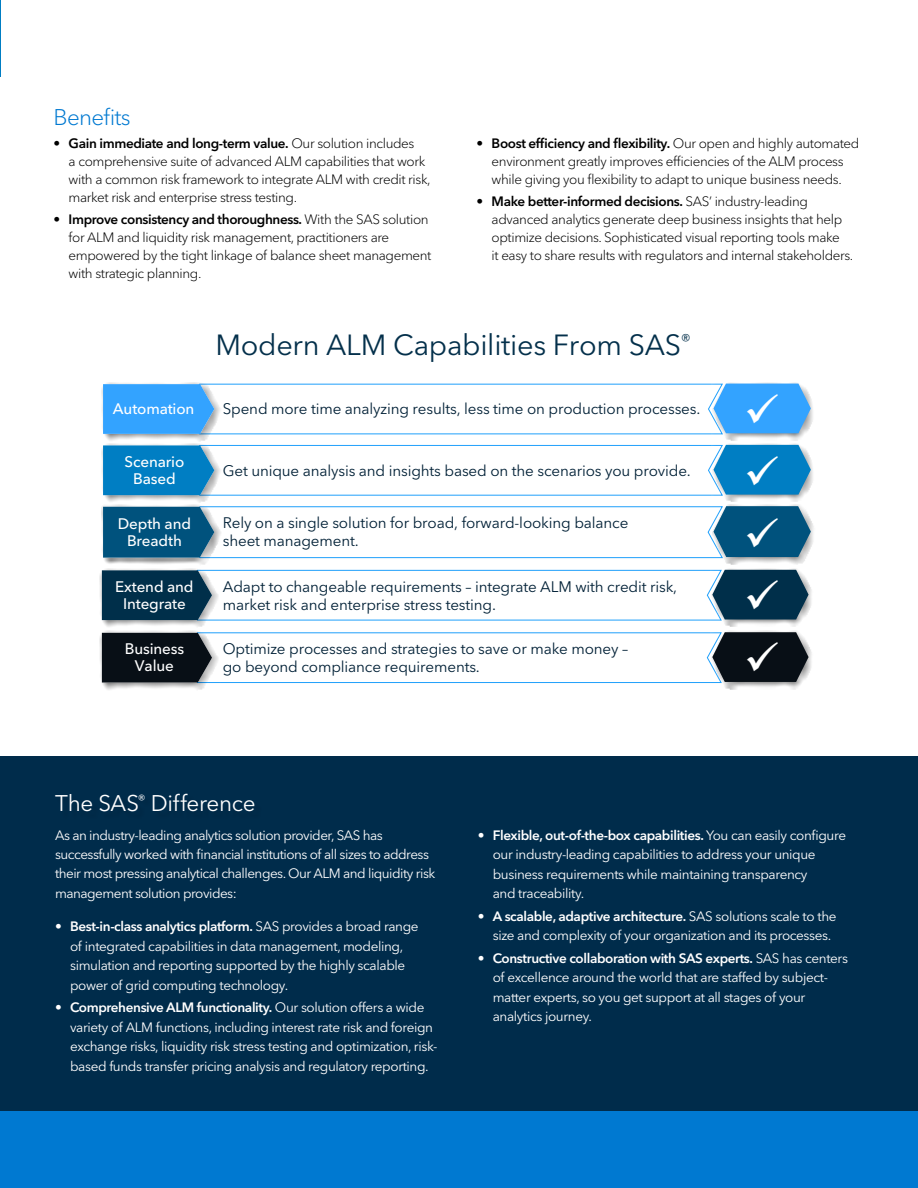
<style>
.page{position:relative;width:918px;height:1188px;background:#fff}
.page>*{position:absolute;margin:0;border:0;box-sizing:border-box;transform-origin:0 0}
.t1{font:28.95px "Avenir Next W1 G";letter-spacing:-.01em;color:#04304b}
.Challenges_Box_Headl{font:22.5px "Avenir Next W1 G";letter-spacing:-.015em;color:#fff}
.Subhead-1_Cobalt_bas{font:300 22.5px "Avenir Next W1 G";letter-spacing:-.03em;color:#0079d1}
.t2{font:15.15px/18.1px "Avenir Next W1 G";letter-spacing:-.01em;color:#012036}
.t3{font:500 15.15px/17.1px "Avenir Next W1 G";letter-spacing:-.01em;color:#fff;text-align:center}
.Body{font:13.5px/19.5px "Avenir Next W1 G";letter-spacing:-.03em;color:#fff}
.t4{font:300 13.5px/18px "Avenir Next W1 G";letter-spacing:-.025em;color:#000}
.s1{font-weight:600}
</style>
<div class="page">
<hr style="left:0;top:0;width:1px;height:76px;background:#007dc3">
<div style="left:0;top:756px;width:918px;height:356px;background:#002c4b"></div>
<div style="left:0;top:1112px;width:918px;height:76px;background:#0079d1"></div>
<img style="left:101px;top:444px;width:122px;height:119px">
<img style="left:101px;top:382px;width:112px;height:64px">
<img style="left:725px;top:382px;width:88px;height:59px">
<img style="left:113px;top:443px;width:92px;height:62px">
<img style="left:711px;top:443px;width:103px;height:122px">
<img style="left:107px;top:505px;width:103px;height:60px">
<img style="left:99px;top:568px;width:106px;height:122px">
<img style="left:109px;top:568px;width:96px;height:64px">
<img style="left:724px;top:568px;width:88px;height:59px">
<img style="left:111px;top:630px;width:92px;height:60px">
<img style="left:724px;top:630px;width:88px;height:60px">
<svg style="left:103px;top:383px;width:708px;height:52px"></svg>
<svg style="left:103px;top:445px;width:708px;height:51px"></svg>
<svg style="left:103px;top:506px;width:708px;height:53px"></svg>
<svg style="left:102px;top:569px;width:707px;height:52px"></svg>
<svg style="left:102px;top:632px;width:707px;height:52px"></svg>
<h2 class="Subhead-1_Cobalt_bas" style="left:54px;top:104px;width:79px">Benefits</h2>
<p class="t4" style="left:69px;top:134px;width:364px;text-indent:-15px"><span class="s1">• Gain immediate and long-term value.</span> Our solution includes<br>a comprehensive suite of advanced ALM capabilities that work with a common risk framework to integrate ALM with credit risk, market risk and enterprise stress testing.</p>
<p class="t4" style="left:69px;top:211px;width:364px;text-indent:-15px"><span class="s1">• Improve consistency and thoroughness.</span> With the SAS solution for ALM and liquidity risk management, practitioners are empowered by the tight linkage of balance sheet management with strategic planning.</p>
<p class="t4" style="left:477px;top:134px;width:384px;text-align:center"><span class="s1">• Boost efficiency and flexibility.</span> Our open and highly automated environment greatly improves efficiencies of the ALM process while giving you flexibility to adapt to unique business needs.</p>
<p class="t4" style="left:492px;top:193px;width:363px;text-indent:-15px"><span class="s1">• Make better-informed decisions.</span> SAS’ industry-leading advanced analytics generate deep business insights that help optimize decisions. Sophisticated visual reporting tools make<br>it easy to share results with regulators and internal stakeholders.</p>
<h1 class="t1" style="left:215px;top:328px;width:477px">Modern ALM Capabilities From SAS<sup>®</sup></h1>
<p class="t3" style="left:113px;top:400px;width:83px">Automation</p>
<p class="t2" style="left:223px;top:399px;width:479px">Spend more time analyzing results, less time on production processes.</p>
<p class="t3" style="left:125px;top:453px;width:61px">Scenario<br>Based</p>
<p class="t2" style="left:223px;top:461px;width:470px">Get unique analysis and insights based on the scenarios you provide.</p>
<p class="t3" style="left:118px;top:515px;width:75px">Depth and<br>Breadth</p>
<p class="t2" style="left:223px;top:513px;width:407px">Rely on a single solution for broad, forward-looking balance sheet management.</p>
<p class="t3" style="left:115px;top:578px;width:80px">Extend and<br>Integrate</p>
<p class="t2" style="left:223px;top:578px;width:456px">Adapt to changeable requirements – integrate ALM with credit risk, market risk and enterprise stress testing.</p>
<p class="t3" style="left:125px;top:641px;width:61px">Business<br>Value</p>
<p class="t2" style="left:223px;top:639px;width:407px">Optimize processes and strategies to save or make money – go beyond compliance requirements.</p>
<h2 class="Challenges_Box_Headl" style="left:55px;top:790px;width:202px">The SAS<sup>®</sup> Difference</h2>
<p class="Body" style="left:55px;top:825px;width:382px">As an industry-leading analytics solution provider, SAS has successfully worked with financial institutions of all sizes to address their most pressing analytical challenges. Our ALM and liquidity risk management solution provides:</p>
<p class="Body" style="left:70px;top:917px;width:350px;text-indent:-15px"><span class="s1">• Best-in-class analytics platform.</span> SAS provides a broad range of integrated capabilities in data management, modeling, simulation and reporting supported by the highly scalable power of grid computing technology.</p>
<p class="Body" style="left:70px;top:998px;width:369px;text-indent:-15px"><span class="s1">• Comprehensive ALM functionality.</span> Our solution offers a wide variety of ALM functions, including interest rate risk and foreign exchange risks, liquidity risk stress testing and optimization, risk&shy;based funds transfer pricing analysis and regulatory reporting.</p>
<p class="Body" style="left:493px;top:825px;width:355px;text-indent:-15px"><span class="s1">• Flexible, out-of-the-box capabilities.</span> You can easily configure our industry-leading capabilities to address your unique business requirements while maintaining transparency<br>and traceability.</p>
<p class="Body" style="left:493px;top:906px;width:345px;text-indent:-15px"><span class="s1">• A scalable, adaptive architecture.</span> SAS solutions scale to the size and complexity of your organization and its processes.</p>
<p class="Body" style="left:493px;top:948px;width:357px;text-indent:-15px"><span class="s1">• Constructive collaboration with SAS experts.</span> SAS has centers of excellence around the world that are staffed by subject&shy;matter experts, so you get support at all stages of your analytics journey.</p>
</div>
